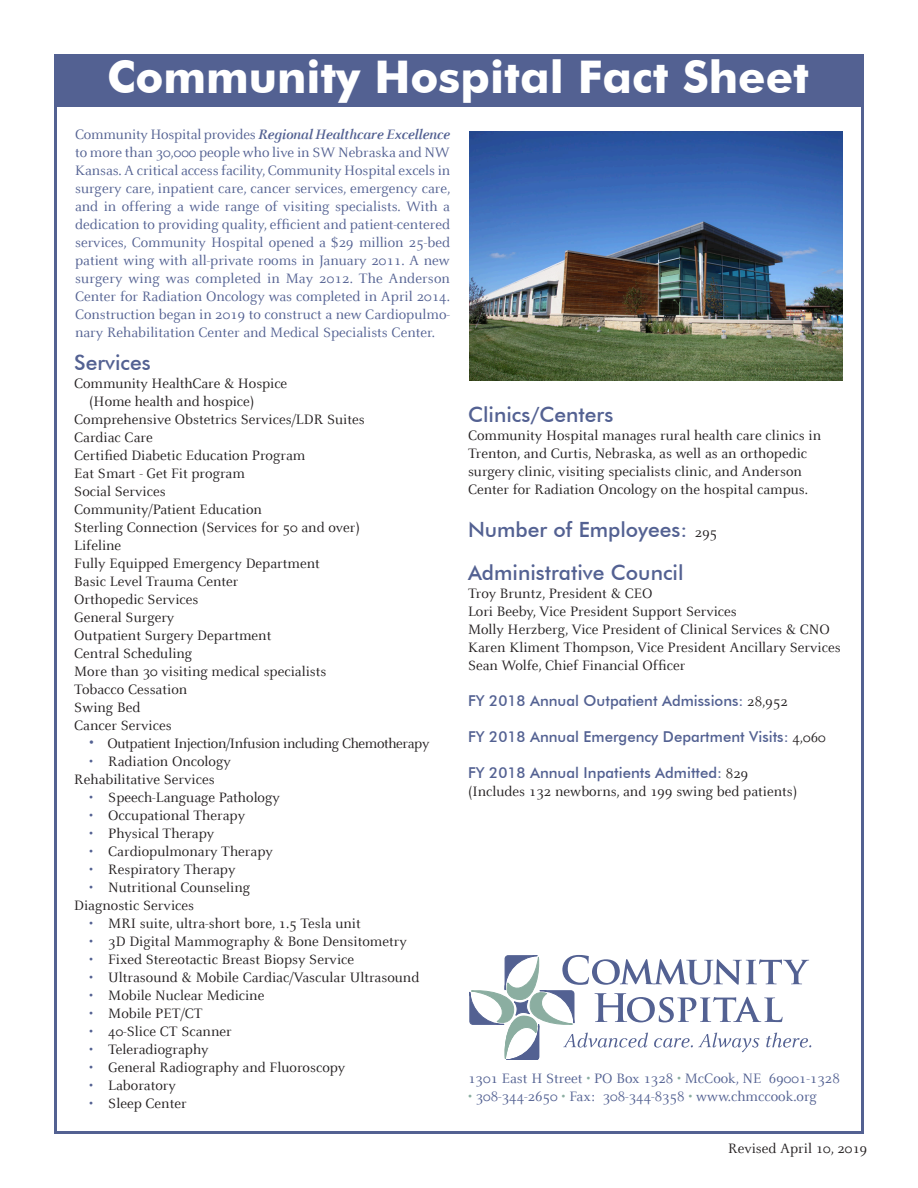
<style>
.page{position:relative;width:918px;height:1188px;background:#fff}
.page>*{position:absolute;margin:0;border:0;box-sizing:border-box;transform-origin:0 0}
.t1{font:700 45px "Futura BT";color:#fff}
.t2{font:500 21px "Futura BT";color:#536192}
.t3{font:15px/18px "Celeste";color:#231f20}
.t4{font:15px/18px "Celeste";color:#536192;text-align:justify}
.t5{font:500 15px "Futura BT";color:#536192}
.t6{font:15px "Celeste";letter-spacing:-.025em;color:#231f20}
.s1{font-weight:700;font-style:italic}
.s2{font-size:18px;color:#536192}
.s3{color:#536192}
.s4{font-family:"Celeste";font-weight:400;font-size:15px;color:#231f20}
.s5{font-family:"Celeste";font-weight:400;color:#231f20}
.s6{color:#8baea1}
</style>
<div class="page">
<svg style="left:469px;top:955px;width:342px;height:105px"></svg>
<div style="left:54px;top:54px;width:810px;height:52px;background:#536192"></div>
<img style="left:470px;top:131px;width:372px;height:249px">
<p class="t1" style="left:107px;top:49px;width:704px">Community Hospital Fact Sheet</p>
<p class="t4" style="left:75px;top:126px;width:377px">Community Hospital provides <span class="s1">Regional Healthcare Excellence </span>to more than 30,000 people who live in SW Nebraska and NW Kansas. A critical access facility, Community Hospital excels in surgery care, inpatient care, cancer services, emergency care, and in offering a wide range of visiting specialists. With a dedication to providing quality, efficient and patient-centered services, Community Hospital opened a $29 million 25-bed patient wing with all-private rooms in January 2011. A new surgery wing was completed in May 2012. The Anderson Center for Radiation Oncology was completed in April 2014.<br>Construction began in 2019 to construct a new Cardiopulmo&shy;nary Rehabilitation Center and Medical Specialists Center.</p>
<p class="t2" style="left:74px;top:349px;width:78px">Services</p>
<p class="t3" style="left:74px;top:374px;width:215px">Community HealthCare &amp; Hospice</p>
<p class="t3" style="left:89px;top:392px;width:167px">(Home health and hospice)</p>
<p class="t3" style="left:74px;top:410px;width:292px">Comprehensive Obstetrics Services/LDR Suites</p>
<p class="t3" style="left:74px;top:428px;width:80px">Cardiac Care</p>
<p class="t3" style="left:74px;top:446px;width:233px">Certified Diabetic Education Program</p>
<p class="t3" style="left:74px;top:464px;width:172px">Eat Smart - Get Fit program</p>
<p class="t3" style="left:74px;top:482px;width:93px">Social Services</p>
<p class="t3" style="left:74px;top:500px;width:189px">Community/Patient Education</p>
<p class="t3" style="left:74px;top:518px;width:287px">Sterling Connection (Services for 50 and over)</p>
<p class="t3" style="left:74px;top:536px;width:49px">Lifeline</p>
<p class="t3" style="left:74px;top:554px;width:247px">Fully Equipped Emergency Department</p>
<p class="t3" style="left:74px;top:572px;width:166px">Basic Level Trauma Center</p>
<p class="t3" style="left:74px;top:590px;width:126px">Orthopedic Services</p>
<p class="t3" style="left:74px;top:608px;width:102px">General Surgery</p>
<p class="t3" style="left:74px;top:626px;width:199px">Outpatient Surgery Department</p>
<p class="t3" style="left:74px;top:644px;width:120px">Central Scheduling</p>
<p class="t3" style="left:74px;top:662px;width:254px">More than 30 visiting medical specialists</p>
<p class="t3" style="left:74px;top:680px;width:114px">Tobacco Cessation</p>
<p class="t3" style="left:74px;top:698px;width:68px">Swing Bed</p>
<p class="t3" style="left:74px;top:716px;width:99px">Cancer Services</p>
<p class="t6" style="left:89px;top:735px;width:342px"><span class="s2">•</span> Outpatient Injection/Infusion including Chemotherapy</p>
<p class="t3" style="left:89px;top:752px;width:143px"><span class="s3">•</span> Radiation Oncology</p>
<p class="t3" style="left:74px;top:770px;width:142px">Rehabilitative Services</p>
<p class="t3" style="left:89px;top:788px;width:192px"><span class="s3">•</span> Speech-Language Pathology</p>
<p class="t3" style="left:89px;top:806px;width:157px"><span class="s3">•</span> Occupational Therapy</p>
<p class="t3" style="left:89px;top:824px;width:127px"><span class="s3">•</span> Physical Therapy</p>
<p class="t3" style="left:89px;top:842px;width:185px"><span class="s3">•</span> Cardiopulmonary Therapy</p>
<p class="t3" style="left:89px;top:860px;width:148px"><span class="s3">•</span> Respiratory Therapy</p>
<p class="t3" style="left:89px;top:878px;width:162px"><span class="s3">•</span> Nutritional Counseling</p>
<p class="t3" style="left:74px;top:896px;width:121px">Diagnostic Services</p>
<p class="t3" style="left:89px;top:914px;width:273px"><span class="s3">•</span> MRI suite, ultra-short bore, 1.5 Tesla unit</p>
<p class="t3" style="left:89px;top:932px;width:319px"><span class="s3">•</span> 3D Digital Mammography &amp; Bone Densitometry</p>
<p class="t3" style="left:89px;top:950px;width:267px"><span class="s3">•</span> Fixed Stereotactic Breast Biopsy Service</p>
<p class="t3" style="left:89px;top:968px;width:332px"><span class="s3">•</span> Ultrasound &amp; Mobile Cardiac/Vascular Ultrasound</p>
<p class="t3" style="left:89px;top:986px;width:177px"><span class="s3">•</span> Mobile Nuclear Medicine</p>
<p class="t3" style="left:89px;top:1004px;width:115px"><span class="s3">•</span> Mobile PET/CT</p>
<p class="t3" style="left:89px;top:1022px;width:144px"><span class="s3">•</span> 40-Slice CT Scanner</p>
<p class="t3" style="left:89px;top:1040px;width:121px"><span class="s3">•</span> Teleradiography</p>
<p class="t3" style="left:89px;top:1058px;width:258px"><span class="s3">•</span> General Radiography and Fluoroscopy</p>
<p class="t3" style="left:89px;top:1076px;width:88px"><span class="s3">•</span> Laboratory</p>
<p class="t3" style="left:89px;top:1094px;width:99px"><span class="s3">•</span> Sleep Center</p>
<p class="t2" style="left:468px;top:402px;width:147px">Clinics/Centers</p>
<p class="t3" style="left:468px;top:427px;width:355px">Community Hospital manages rural health care clinics in Trenton, and Curtis, Nebraska, as well as an orthopedic surgery clinic, visiting specialists clinic, and Anderson Center for Radiation Oncology on the hospital campus.</p>
<p class="t2" style="left:468px;top:517px;width:251px">Number of Employees: <span class="s4">295</span></p>
<p class="t2" style="left:468px;top:560px;width:217px">Administrative Council</p>
<p class="t3" style="left:468px;top:585px;width:186px">Troy Bruntz, President &amp; CEO</p>
<p class="t3" style="left:468px;top:603px;width:270px">Lori Beeby, Vice President Support Services</p>
<p class="t3" style="left:468px;top:621px;width:363px">Molly Herzberg, Vice President of Clinical Services &amp; CNO</p>
<p class="t3" style="left:468px;top:639px;width:374px">Karen Kliment Thompson, Vice President Ancillary Services</p>
<p class="t3" style="left:468px;top:657px;width:219px">Sean Wolfe, Chief Financial Officer</p>
<p class="t5" style="left:468px;top:692px;width:322px">FY 2018 Annual Outpatient Admissions: <span class="s5">28,952</span></p>
<p class="t5" style="left:468px;top:728px;width:359px">FY 2018 Annual Emergency Department Visits: <span class="s5">4,060</span></p>
<p class="t5" style="left:468px;top:764px;width:282px">FY 2018 Annual Inpatients Admitted: <span class="s5">829</span></p>
<p class="t3" style="left:468px;top:783px;width:331px">(Includes 132 newborns, and 199 swing bed patients)</p>
<p class="t4" style="left:468px;top:1069px;width:373px">1301 East H Street <span class="s6">•</span> PO Box 1328 <span class="s6">•</span> McCook, NE 69001-1328</p>
<p class="t4" style="left:468px;top:1087px;width:350px"><span class="s6">•</span> 308-344-2650 <span class="s6">•</span> Fax: 308-344-8358 <span class="s6">•</span> www.chmccook.org</p>
<p class="t3" style="left:728px;top:1140px;width:141px">Revised April 10, 2019</p>
</div>
